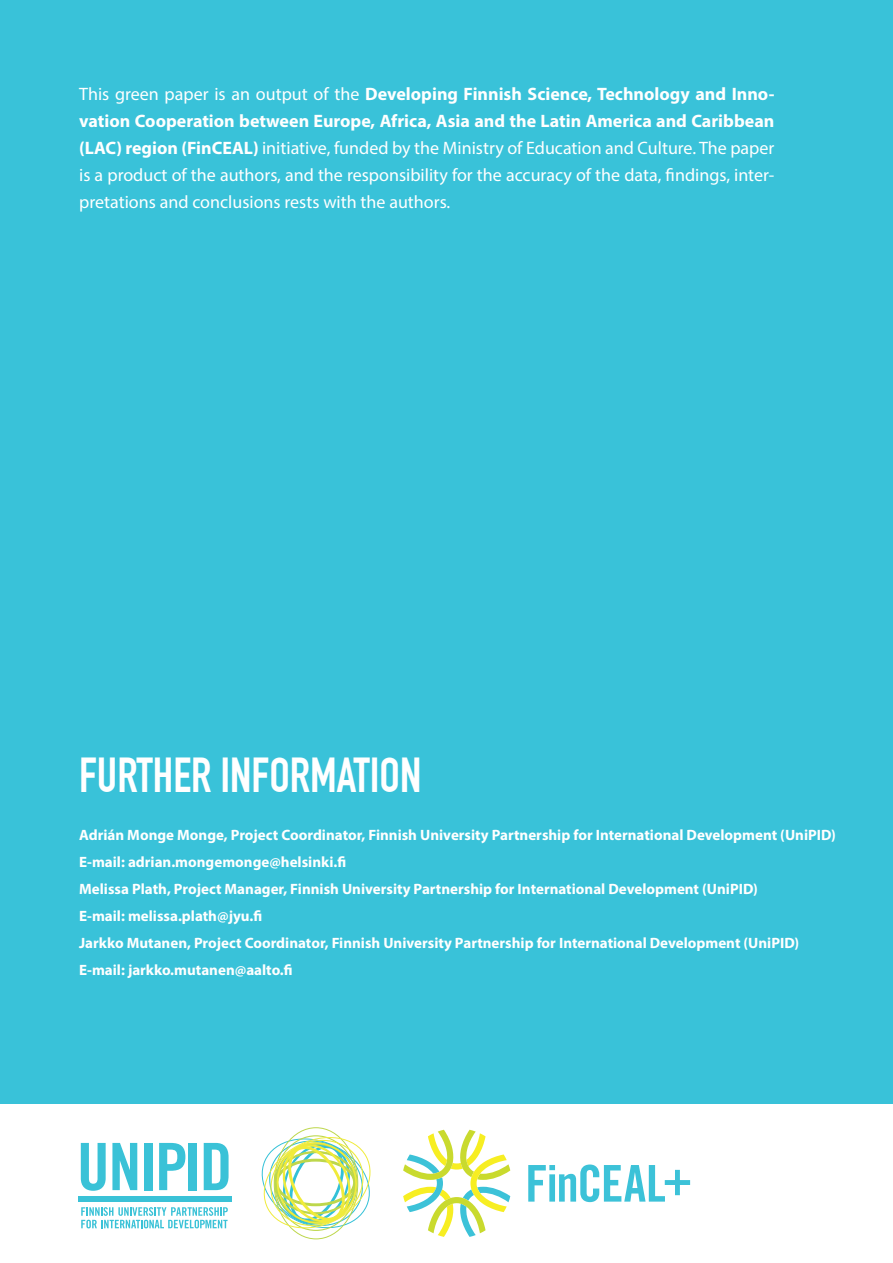
<style>
.page{position:relative;width:893px;height:1263px;background:#fff}
.page>*{position:absolute;margin:0;border:0;box-sizing:border-box;transform-origin:0 0}
.t1{font:700 48px "DIN Condensed";color:#fff}
.t2{font:18px/27px "Myriad Pro";color:#fff;text-align:justify}
.t3{font:700 15px/27px "Myriad Pro";color:#fff}
.s1{font-weight:700}
</style>
<div class="page">
<svg style="left:81px;top:1143px;width:25px;height:48px"></svg>
<svg style="left:112px;top:1143px;width:25px;height:47px"></svg>
<div style="left:144px;top:1143px;width:8px;height:47px;background:#3ac2d7"></div>
<svg style="left:159px;top:1143px;width:26px;height:47px"></svg>
<div style="left:189px;top:1143px;width:8px;height:47px;background:#3ac2d7"></div>
<svg style="left:204px;top:1143px;width:25px;height:47px"></svg>
<svg style="left:81px;top:1207px;width:147px;height:21px"></svg>
<div style="left:78px;top:1196px;width:153px;height:5px;background:#3ac2d7"></div>
<svg style="left:261px;top:1131px;width:110px;height:103px"></svg>
<svg style="left:403px;top:1130px;width:107px;height:107px"></svg>
<svg style="left:528px;top:1164px;width:162px;height:38px"></svg>
<div style="left:0;top:0;width:893px;height:1103px;background:#39c2d9"></div>
<p class="t2" style="left:79px;top:80px;width:697px">This green paper is an output of the <span class="s1">Developing Finnish Science, Technology and Inno&shy;vation Cooperation between Europe, Africa, Asia and the Latin America and Caribbean (LAC) region (FinCEAL)</span> initiative, funded by the Ministry of Education and Culture. The paper is a product of the authors, and the responsibility for the accuracy of the data, findings, inter&shy;pretations and conclusions rests with the authors.</p>
<h1 class="t1" style="left:79px;top:747px;width:344px">FURTHER INFORMATION</h1>
<p class="t3" style="left:79px;top:821px;width:758px">Adrián Monge Monge, Project Coordinator, Finnish University Partnership for International Development (UniPID)<br>E-mail: adrian.mongemonge@helsinki.fi<br>Melissa Plath, Project Manager, Finnish University Partnership for International Development (UniPID)<br>E-mail: melissa.plath@jyu.fi<br>Jarkko Mutanen, Project Coordinator, Finnish University Partnership for International Development (UniPID)<br>E-mail: jarkko.mutanen@aalto.fi</p>
</div>
